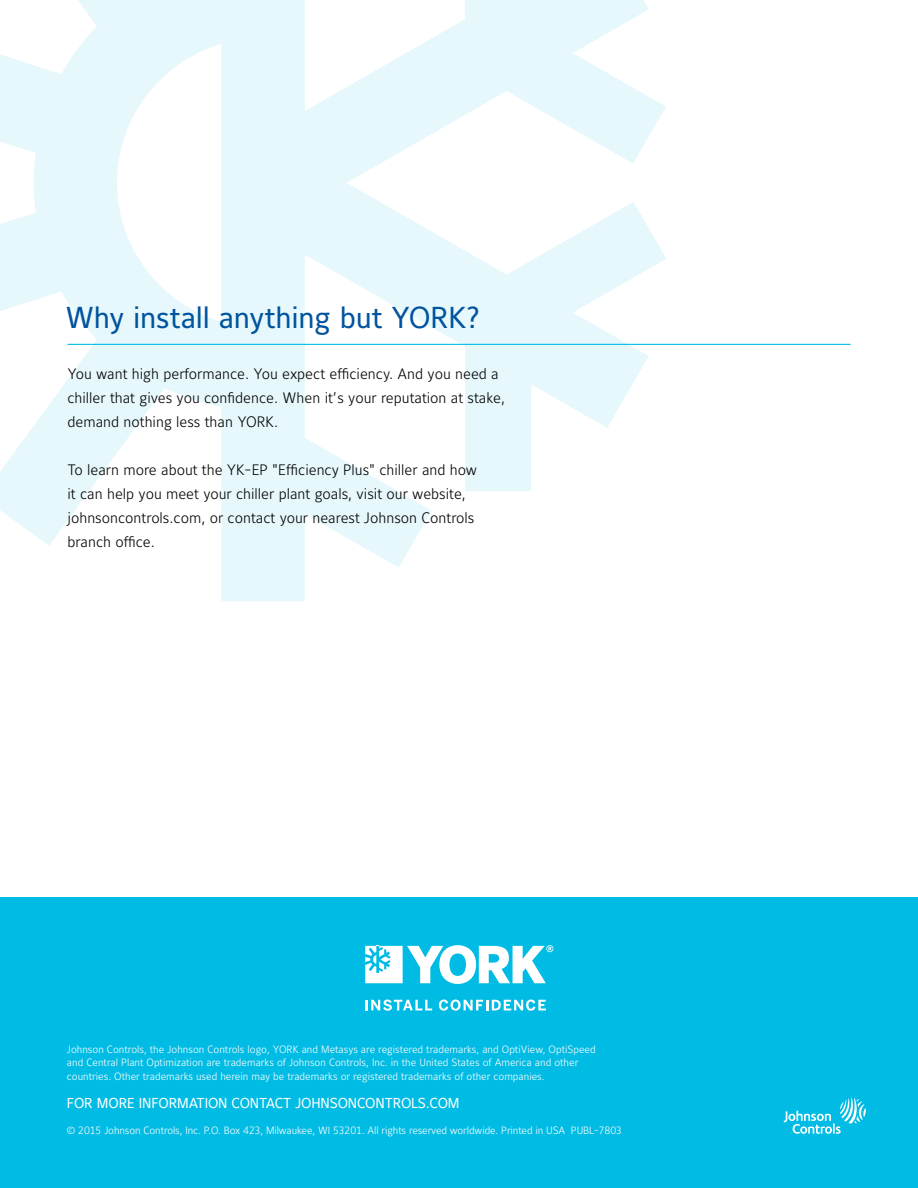
<style>
.page{position:relative;width:918px;height:1188px;background:#fff}
.page>*{position:absolute;margin:0;border:0;box-sizing:border-box;transform-origin:0 0}
.t1{font:30px "Maurea Regular Lf";letter-spacing:-.005em;color:#00549e}
.t2{font:15px/24px "Maurea Light Lf";color:#000}
.t3{font:14.25px "Maurea Regular Lf";letter-spacing:-.01em;color:#fff}
.t4{font:10.5px/13.5px "Maurea Light Lf";color:#fff}
.t5{font:10.5px "Maurea Light Tf";letter-spacing:-.01em;color:#fff}
</style>
<div class="page">
<div style="left:0;top:898px;width:918px;height:290px;background:#00bce4"></div>
<svg style="left:784px;top:1098px;width:82px;height:36px"></svg>
<svg style="left:365px;top:945px;width:188px;height:39px"></svg>
<svg style="left:365px;top:1000px;width:67px;height:11px"></svg>
<svg style="left:439px;top:1000px;width:107px;height:11px"></svg>
<svg style="left:0;top:0;width:667px;height:601px;fill:#e6f8fc"></svg>
<hr style="left:68px;top:344px;width:782px;height:1px;background:#00bce4">
<h1 class="t1" style="left:65px;top:301px;width:416px">Why install anything but YORK?</h1>
<p class="t2" style="left:68px;top:362px;width:439px">You want high performance. You expect efficiency. And you need a chiller that gives you confidence. When it’s your reputation at stake, demand nothing less than YORK.</p>
<p class="t2" style="left:68px;top:458px;width:411px">To learn more about the YK-EP "Efficiency Plus" chiller and how it can help you meet your chiller plant goals, visit our website, johnsoncontrols.com, or contact your nearest Johnson Controls branch office.</p>
<p class="t4" style="left:67px;top:1043px;width:530px">Johnson Controls, the Johnson Controls logo, YORK and Metasys are registered trademarks, and OptiView, OptiSpeed and Central Plant Optimization are trademarks of Johnson Controls, Inc. in the United States of America and other countries. Other trademarks used herein may be trademarks or registered trademarks of other companies.</p>
<p class="t3" style="left:67px;top:1095px;width:394px">FOR MORE INFORMATION CONTACT JOHNSONCONTROLS.COM</p>
<p class="t5" style="left:67px;top:1124px;width:557px">© 2015 Johnson Controls, Inc. P.O. Box 423, Milwaukee, WI 53201. All rights reserved worldwide. Printed in USA PUBL-7803</p>
</div>
